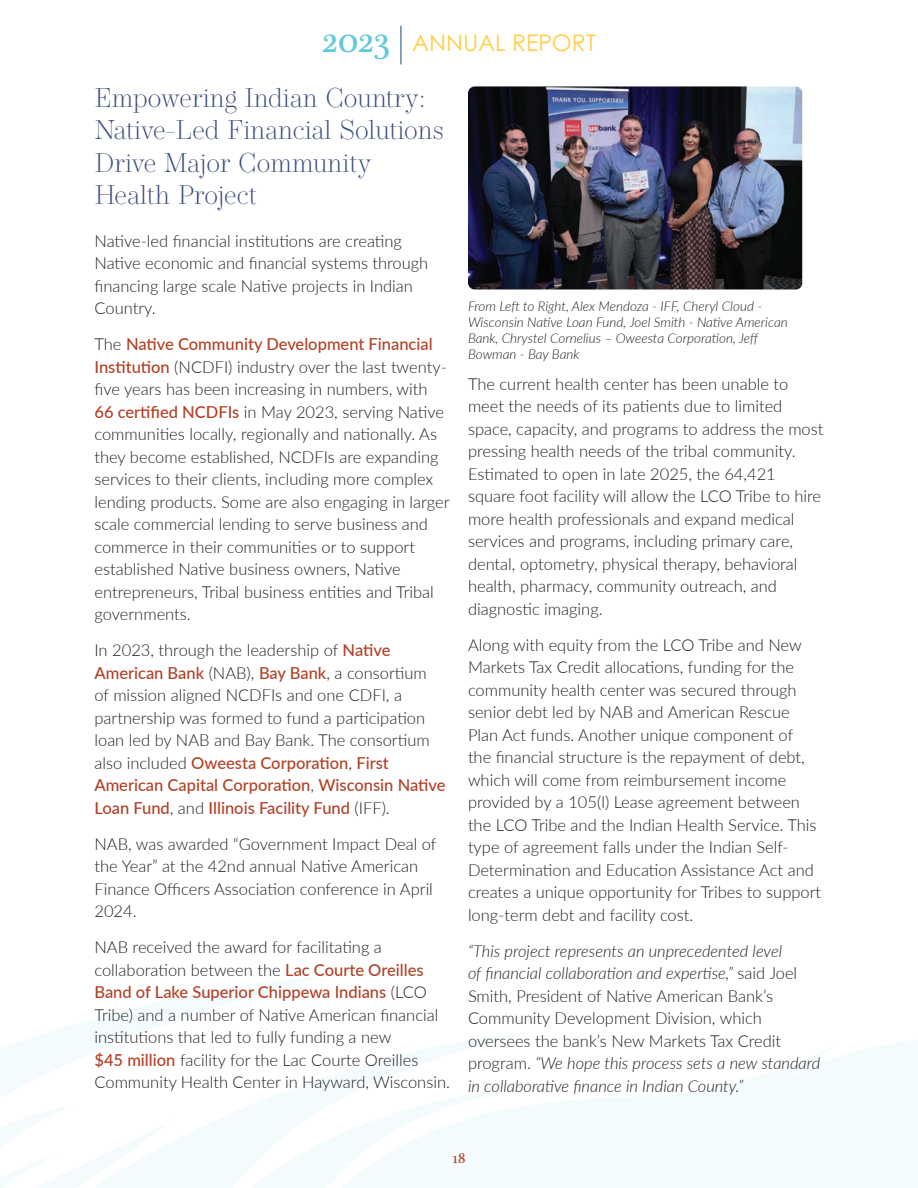
<style>
.page{position:relative;width:918px;height:1188px;background:#fff}
.page>*{position:absolute;margin:0;border:0;box-sizing:border-box;transform-origin:0 0}
.t1{font:200 27px/32.4px "Operetta 12";color:#3a4d7d}
.t2{font:22.95px "Century Gothic Pro";color:#ffcf4a}
.Body_Copy{font:300 16.5px/22.5px "Lato";color:#231f20}
.Body_Copy-2{font:italic 300 16.5px/22.5px "Lato";color:#231f20}
.t3{font:15px "Plantagenet Cherokee";color:#b23f25}
.Body_Copy-3{font:italic 300 13.5px/16.2px "Lato";color:#231f20}
.s1{font-family:"Plantagenet Cherokee";font-size:37.65px;color:#63cada}
.s2{font-weight:500;color:#b23f25}
.s3{font-style:normal}
</style>
<div class="page">
<svg style="left:0;top:977px;width:918px;height:211px"></svg>
<hr style="left:400px;top:26px;width:1px;height:38px;background:#1e587d">
<img style="left:468px;top:86px;width:334px;height:204px">
<h2 class="t2" style="left:322px;top:29px;width:275px"><span class="s1">2023</span> ANNUAL REPORT</h2>
<p class="t1" style="left:94px;top:81px;width:351px">Empowering Indian Country:<br>Native-Led Financial Solutions<br>Drive Major Community<br>Health Project</p>
<p class="Body_Copy" style="left:94px;top:229px;width:335px">Native-led financial institutions are creating Native economic and financial systems through financing large scale Native projects in Indian Country.</p>
<p class="Body_Copy" style="left:94px;top:333px;width:357px">The <span class="s2">Native Community Development Financial Institution</span> (NCDFI) industry over the last twenty&shy;five years has been increasing in numbers, with <span class="s2">66 certified NCDFIs</span> in May 2023, serving Native communities locally, regionally and nationally. As they become established, NCDFIs are expanding services to their clients, including more complex lending products. Some are also engaging in larger scale commercial lending to serve business and commerce in their communities or to support established Native business owners, Native entrepreneurs, Tribal business entities and Tribal governments.</p>
<p class="Body_Copy" style="left:94px;top:639px;width:353px">In 2023, through the leadership of <span class="s2">Native American Bank</span> (NAB), <span class="s2">Bay Bank</span>, a consortium of mission aligned NCDFIs and one CDFI, a partnership was formed to fund a participation loan led by NAB and Bay Bank. The consortium also included <span class="s2">Oweesta Corporation</span>, <span class="s2">First American Capital Corporation</span>, <span class="s2">Wisconsin Native Loan Fund</span>, and <span class="s2">Illinois Facility Fund</span> (IFF).</p>
<p class="Body_Copy" style="left:94px;top:832px;width:344px">NAB, was awarded “Government Impact Deal of the Year” at the 42nd annual Native American Finance Officers Association conference in April 2024.</p>
<p class="Body_Copy" style="left:94px;top:936px;width:357px">NAB received the award for facilitating a collaboration between the <span class="s2">Lac Courte Oreilles Band of Lake Superior Chippewa Indians</span> (LCO Tribe) and a number of Native American financial institutions that led to fully funding a new<br><span class="s2">$45 million</span> facility for the Lac Courte Oreilles Community Health Center in Hayward, Wisconsin.</p>
<p class="Body_Copy-3" style="left:468px;top:297px;width:321px">From Left to Right, Alex Mendoza - IFF, Cheryl Cloud - Wisconsin Native Loan Fund, Joel Smith - Native American Bank, Chrystel Cornelius – Oweesta Corporation, Jeff Bowman - Bay Bank</p>
<p class="Body_Copy" style="left:468px;top:372px;width:357px">The current health center has been unable to meet the needs of its patients due to limited space, capacity, and programs to address the most pressing health needs of the tribal community.<br>Estimated to open in late 2025, the 64,421 square foot facility will allow the LCO Tribe to hire more health professionals and expand medical services and programs, including primary care, dental, optometry, physical therapy, behavioral health, pharmacy, community outreach, and diagnostic imaging.</p>
<p class="Body_Copy" style="left:468px;top:633px;width:355px">Along with equity from the LCO Tribe and New Markets Tax Credit allocations, funding for the community health center was secured through senior debt led by NAB and American Rescue Plan Act funds. Another unique component of<br>the financial structure is the repayment of debt, which will come from reimbursement income provided by a 105(l) Lease agreement between the LCO Tribe and the Indian Health Service. This type of agreement falls under the Indian Self-Determination and Education Assistance Act and creates a unique opportunity for Tribes to support long-term debt and facility cost.</p>
<p class="Body_Copy-2" style="left:468px;top:939px;width:354px">“This project represents an unprecedented level<br>of financial collaboration and expertise,” <span class="s3">said Joel Smith, President of Native American Bank’s Community Development Division, which oversees the bank’s New Markets Tax Credit program.</span> “We hope this process sets a new standard in collaborative finance in Indian County.”</p>
<p class="t3" style="left:453px;top:1149px;width:14px">18</p>
</div>
